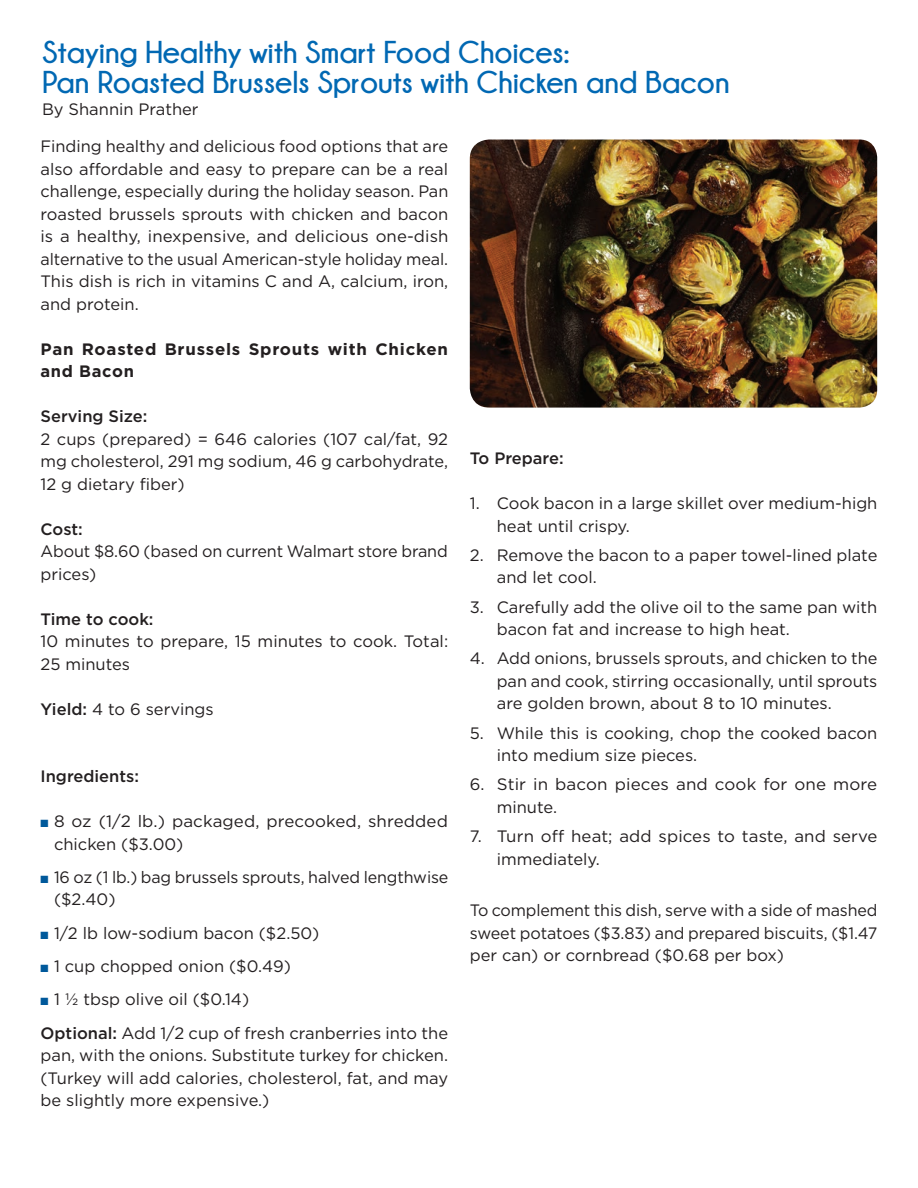
<style>
.page{position:relative;width:918px;height:1188px;background:#fff}
.page>*{position:absolute;margin:0;border:0;box-sizing:border-box;transform-origin:0 0}
.Page_title__Blue{font:700 31.5px/30px "Champagne&Limousines";color:#0168b3}
.main_text{font:16.5px/22.5px "Gotham";color:#231f20}
.main_text-2{font:500 16.5px "Gotham";color:#231f20}
.main_text-3{font:700 16.5px/22.5px "Gotham";letter-spacing:.045em;color:#231f20}
.author{font:16.5px "Gotham";color:#231f20}
.s1{font-weight:500}
.s2{color:#00599b}
</style>
<div class="page">
<hr style="left:917px;top:1042px;width:1px;height:146px;background:#0168b3">
<img style="left:470px;top:140px;width:407px;height:268px">
<p class="Page_title__Blue" style="left:42px;top:37px;width:689px">Staying Healthy with Smart Food Choices:<br>Pan Roasted Brussels Sprouts with Chicken and Bacon</p>
<p class="author" style="left:42px;top:99px;width:158px">By Shannin Prather</p>
<p class="main_text" style="left:40px;top:135px;width:409px;text-align:justify">Finding healthy and delicious food options that are also affordable and easy to prepare can be a real challenge, especially during the holiday season. Pan roasted brussels sprouts with chicken and bacon is a healthy, inexpensive, and delicious one-dish alternative to the usual American-style holiday meal.<br>This dish is rich in vitamins C and A, calcium, iron, and protein.</p>
<p class="main_text-3" style="left:40px;top:337px;width:409px">Pan Roasted Brussels Sprouts with Chicken and Bacon</p>
<p class="main_text-2" style="left:40px;top:406px;width:108px">Serving Size:</p>
<p class="main_text" style="left:40px;top:427px;width:409px;text-align:justify">2 cups (prepared) = 646 calories (107 cal/fat, 92 mg cholesterol, 291 mg sodium, 46 g carbohydrate, 12 g dietary fiber)</p>
<p class="main_text-2" style="left:40px;top:518px;width:44px">Cost:</p>
<p class="main_text" style="left:40px;top:540px;width:409px">About $8.60 (based on current Walmart store brand prices)</p>
<p class="main_text-2" style="left:40px;top:608px;width:115px">Time to cook:</p>
<p class="main_text" style="left:40px;top:630px;width:409px">10 minutes to prepare, 15 minutes to cook. Total:<br>25 minutes</p>
<p class="main_text" style="left:40px;top:697px;width:175px"><span class="s1">Yield:</span> 4 to 6 servings</p>
<p class="main_text-2" style="left:470px;top:448px;width:95px">To Prepare:</p>
<p class="main_text" style="left:497px;top:492px;width:382px;text-indent:-27px">1. Cook bacon in a large skillet over medium-high heat until crispy.</p>
<p class="main_text" style="left:497px;top:543px;width:382px;text-indent:-27px">2. Remove the bacon to a paper towel-lined plate and let cool.</p>
<p class="main_text" style="left:497px;top:595px;width:382px;text-indent:-27px">3. Carefully add the olive oil to the same pan with bacon fat and increase to high heat.</p>
<p class="main_text" style="left:497px;top:647px;width:382px;text-align:justify;text-indent:-27px">4. Add onions, brussels sprouts, and chicken to the pan and cook, stirring occasionally, until sprouts are golden brown, about 8 to 10 minutes.</p>
<p class="main_text" style="left:497px;top:721px;width:382px;text-indent:-27px">5. While this is cooking, chop the cooked bacon into medium size pieces.</p>
<p class="main_text" style="left:497px;top:773px;width:382px;text-indent:-27px">6. Stir in bacon pieces and cook for one more minute.</p>
<p class="main_text" style="left:497px;top:825px;width:382px;text-indent:-27px">7. Turn off heat; add spices to taste, and serve immediately.</p>
<p class="main_text" style="left:470px;top:899px;width:409px;text-align:justify">To complement this dish, serve with a side of mashed sweet potatoes ($3.83) and prepared biscuits, ($1.47 per can) or cornbread ($0.68 per box)</p>
<p class="main_text-2" style="left:40px;top:766px;width:100px">Ingredients:</p>
<p class="main_text" style="left:54px;top:810px;width:395px;text-indent:-13px"><span class="s2">■</span> 8 oz (1/2 lb.) packaged, precooked, shredded chicken ($3.00)</p>
<p class="main_text" style="left:54px;top:865px;width:396px;text-indent:-13px"><span class="s2">■</span> 16 oz (1 lb.) bag brussels sprouts, halved lengthwise ($2.40)</p>
<p class="main_text" style="left:41px;top:921px;width:280px"><span class="s2">■</span> 1/2 lb low-sodium bacon ($2.50)</p>
<p class="main_text" style="left:41px;top:955px;width:252px"><span class="s2">■</span> 1 cup chopped onion ($0.49)</p>
<p class="main_text" style="left:41px;top:988px;width:210px"><span class="s2">■</span> 1 ½ tbsp olive oil ($0.14)</p>
<p class="main_text" style="left:41px;top:1021px;width:409px;text-align:justify"><span class="s1">Optional:</span> Add 1/2 cup of fresh cranberries into the pan, with the onions. Substitute turkey for chicken. (Turkey will add calories, cholesterol, fat, and may be slightly more expensive.)</p>
</div>
